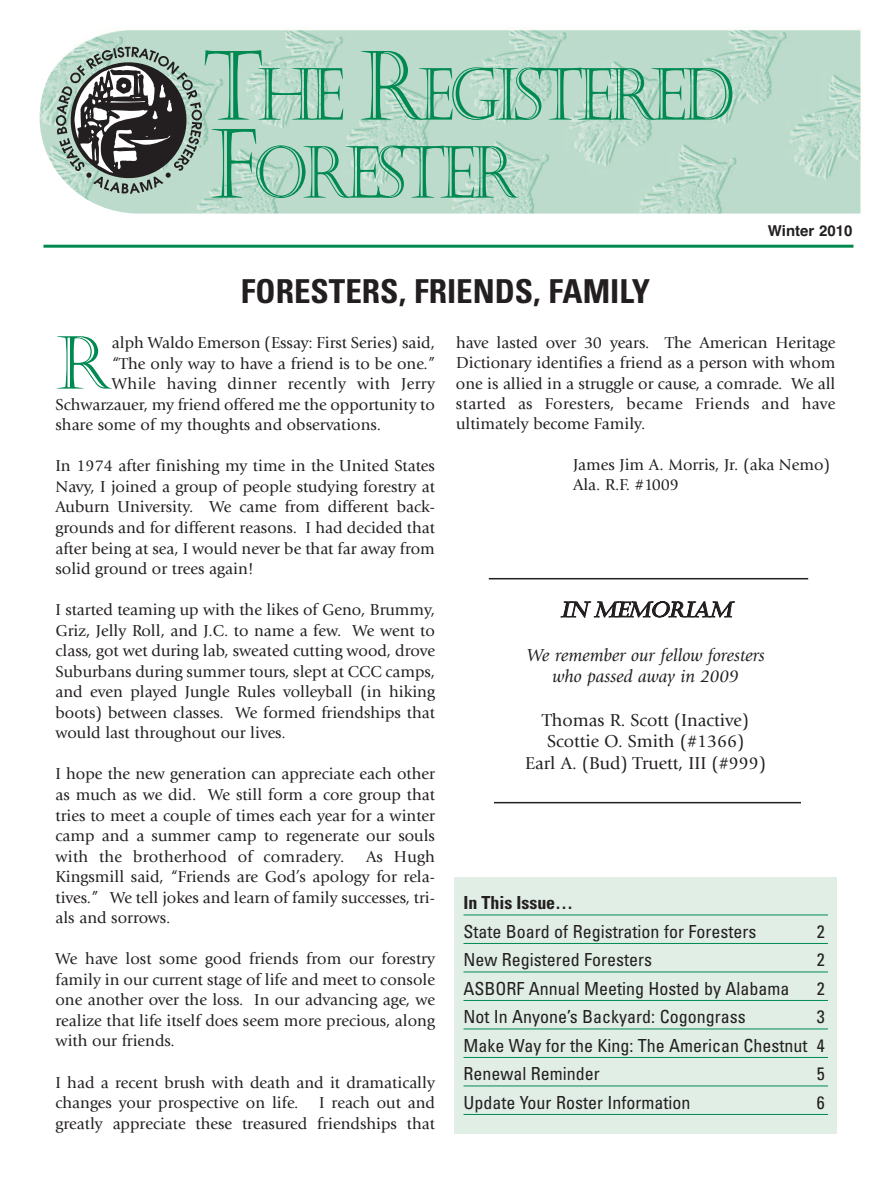
<style>
.page{position:relative;width:891px;height:1188px;background:#fff}
.page>*{position:absolute;margin:0;border:0;box-sizing:border-box;transform-origin:0 0}
.t1{font:73.2px "Castellar";color:#008a52}
.t2{font:72px/78px "Castellar";letter-spacing:-.085em;color:#008a52;scale:.87 1}
.t3{font:700 condensed 33px "Univers";color:#231f20}
.t4{font:italic 21px "Castellar";color:#231f20}
.t5{font:condensed 18px/28.5px "Univers";color:#231f20;text-align:justify}
.t6{font:18px/21.6px "Giovanni";color:#231f20;text-align:center}
.t7{font:italic 18px/21.6px "Giovanni";color:#231f20;text-align:center}
.t8{font:700 condensed 18px "Univers";letter-spacing:-.005em;color:#231f20}
.t9{font:16.5px/20.5px "Giovanni";color:#231f20;text-align:justify}
.t10{font:16.5px "Giovanni";letter-spacing:.02em;color:#231f20}
.t11{font:700 15px "Helvetica";color:#231f20}
.s1{font-size:96px}
</style>
<div class="page">
<hr style="left:44px;top:245px;width:810px;height:3px;background:#008a52">
<img style="left:40px;top:27px;width:821px;height:187px">
<svg style="left:56px;top:47px;width:146px;height:147px;background:#808b85"></svg>
<div style="left:454px;top:877px;width:383px;height:257px;background:#e0eee6"></div>
<hr style="left:464px;top:915px;width:364px;height:1px;background:#008a52">
<hr style="left:464px;top:943px;width:364px;height:1px;background:#008a52">
<hr style="left:464px;top:972px;width:364px;height:1px;background:#008a52">
<hr style="left:464px;top:1000px;width:364px;height:1px;background:#008a52">
<hr style="left:464px;top:1029px;width:364px;height:1px;background:#008a52">
<hr style="left:464px;top:1057px;width:364px;height:1px;background:#008a52">
<hr style="left:464px;top:1086px;width:364px;height:1px;background:#008a52">
<hr style="left:464px;top:1114px;width:364px;height:1px;background:#008a52">
<hr style="left:489px;top:578px;width:319px;height:1px;background:#231f20">
<hr style="left:494px;top:802px;width:307px;height:1px;background:#231f20">
<h2 class="t2" style="left:203px;top:56px;width:613px"><span class="s1">T</span>HE <span class="s1">R</span>EGISTERED<br><span class="s1">F</span>ORESTER</h2>
<h3 class="t3" style="left:241px;top:279px;width:411px">FORESTERS, FRIENDS, FAMILY</h3>
<p class="t11" style="left:768px;top:222px;width:86px">Winter 2010</p>
<h1 class="t1" style="left:56px;top:321px;width:58px">R</h1>
<p class="t9" style="left:112px;top:334px;width:325px">alph Waldo Emerson (Essay: First Series) said,</p>
<p class="t9" style="left:112px;top:354px;width:325px">“The only way to have a friend is to be one.”</p>
<p class="t10" style="left:112px;top:377px;width:325px">While having dinner recently with Jerry</p>
<p class="t9" style="left:55px;top:395px;width:381px">Schwarzauer, my friend offered me the opportunity to</p>
<p class="t9" style="left:55px;top:416px;width:327px">share some of my thoughts and observations.</p>
<p class="t9" style="left:55px;top:457px;width:381px">In 1974 after finishing my time in the United States Navy, I joined a group of people studying forestry at Auburn University. We came from different back&shy;grounds and for different reasons. I had decided that after being at sea, I would never be that far away from solid ground or trees again!</p>
<p class="t9" style="left:55px;top:601px;width:381px">I started teaming up with the likes of Geno, Brummy, Griz, Jelly Roll, and J.C. to name a few. We went to class, got wet during lab, sweated cutting wood, drove Suburbans during summer tours, slept at CCC camps, and even played Jungle Rules volleyball (in hiking boots) between classes. We formed friendships that would last throughout our lives.</p>
<p class="t9" style="left:55px;top:765px;width:381px">I hope the new generation can appreciate each other as much as we did. We still form a core group that tries to meet a couple of times each year for a winter camp and a summer camp to regenerate our souls with the brotherhood of comradery.</p>
<p class="t9" style="left:55px;top:847px;width:381px;text-indent:311px">As Hugh Kingsmill said, “Friends are God’s apology for rela&shy;tives.” We tell jokes and learn of family successes, tri&shy;als and sorrows.</p>
<p class="t9" style="left:55px;top:950px;width:381px">We have lost some good friends from our forestry family in our current stage of life and meet to console one another over the loss. In our advancing age, we realize that life itself does seem more precious, along with our friends.</p>
<p class="t9" style="left:55px;top:1073px;width:381px">I had a recent brush with death and it dramatically changes your prospective on life.</p>
<p class="t9" style="left:55px;top:1094px;width:381px;text-align:right">I reach out and<br>greatly appreciate these treasured friendships that</p>
<p class="t9" style="left:456px;top:334px;width:381px">have lasted over 30 years. The American Heritage Dictionary identifies a friend as a person with whom one is allied in a struggle or cause, a comrade. We all started as Foresters, became Friends and have ultimately become Family.</p>
<p class="t9" style="left:573px;top:455px;width:259px">James Jim A. Morris, Jr. (aka Nemo)<br>Ala. R.F. #1009</p>
<p class="t4" style="left:561px;top:597px;width:172px">IN MEMORIAM</p>
<p class="t7" style="left:527px;top:646px;width:240px">We remember our fellow foresters who passed away in 2009</p>
<p class="t6" style="left:525px;top:710px;width:242px">Thomas R. Scott (Inactive)<br>Scottie O. Smith (#1366)<br>Earl A. (Bud) Truett, III (#999)</p>
<p class="t8" style="left:464px;top:896px;width:111px">In This Issue…</p>
<p class="t5" style="left:464px;top:919px;width:294px">State Board of Registration for Foresters</p>
<p class="t5" style="left:817px;top:919px;width:9px">2</p>
<p class="t5" style="left:464px;top:947px;width:190px">New Registered Foresters</p>
<p class="t5" style="left:817px;top:947px;width:9px">2</p>
<p class="t5" style="left:464px;top:976px;width:327px">ASBORF Annual Meeting Hosted by Alabama</p>
<p class="t5" style="left:817px;top:976px;width:9px">2</p>
<p class="t5" style="left:464px;top:1004px;width:284px">Not In Anyone’s Backyard: Cogongrass</p>
<p class="t5" style="left:464px;top:1004px;width:363px;text-indent:353px">3<br>Make Way for the King: The American Chestnut 4<br>Renewal Reminder</p>
<p class="t5" style="left:817px;top:1061px;width:9px">5</p>
<p class="t5" style="left:464px;top:1090px;width:228px">Update Your Roster Information</p>
<p class="t5" style="left:817px;top:1090px;width:9px">6</p>
</div>
